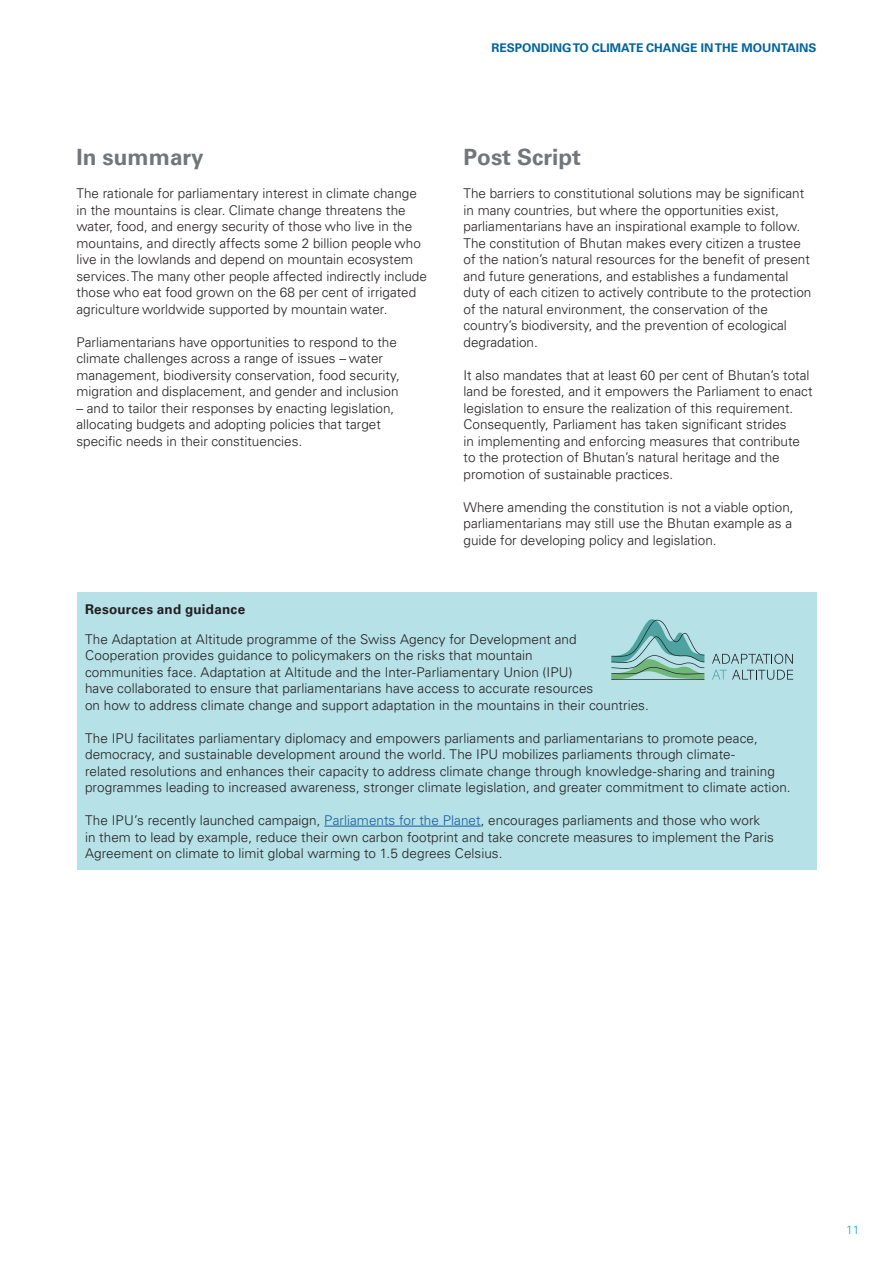
<style>
.page{position:relative;width:893px;height:1263px;background:#fff}
.page>*{position:absolute;margin:0;border:0;box-sizing:border-box;transform-origin:0 0}
.Texte_simple{font:700 22.5px "Univers";color:#72767a}
.Texte_simple-2{font:300 13.5px/16.5px "Univers";color:#231f20}
.texte_fond_couleur{font:300 13.5px/16.5px "Univers";letter-spacing:.005em;color:#231f20}
.texte_fond_couleur-2{font:700 13.5px "Univers";letter-spacing:.015em;color:#231f20}
.t1{font:700 12px "Univers";color:#00639b}
.t2{font:300 12px "Univers";color:#00b0bc}
.s1{color:#175d9e}
</style>
<div class="page">
<div style="left:77px;top:592px;width:739px;height:30px;background:#b6e1e7"></div>
<div style="left:77px;top:609px;width:739px;height:29px;background:#b6e1e7"></div>
<div style="left:77px;top:625px;width:739px;height:30px;background:#b6e1e7"></div>
<div style="left:77px;top:642px;width:739px;height:29px;background:#b6e1e7"></div>
<div style="left:77px;top:658px;width:739px;height:30px;background:#b6e1e7"></div>
<div style="left:77px;top:675px;width:739px;height:29px;background:#b6e1e7"></div>
<div style="left:77px;top:691px;width:739px;height:30px;background:#b6e1e7"></div>
<div style="left:77px;top:708px;width:739px;height:29px;background:#b6e1e7"></div>
<div style="left:77px;top:724px;width:739px;height:79px;background:#b6e1e7"></div>
<div style="left:77px;top:790px;width:739px;height:30px;background:#b6e1e7"></div>
<div style="left:77px;top:807px;width:739px;height:62px;background:#b6e1e7"></div>
<hr style="left:324px;top:826px;width:157px;height:1px;background:#175d9e">
<svg style="left:611px;top:619px;width:93px;height:61px"></svg>
<svg style="left:712px;top:654px;width:81px;height:10px"></svg>
<svg style="left:712px;top:670px;width:81px;height:10px"></svg>
<p class="t1" style="left:492px;top:40px;width:326px">RESPONDING TO CLIMATE CHANGE IN THE MOUNTAINS</p>
<p class="Texte_simple" style="left:77px;top:144px;width:129px">In summary</p>
<p class="Texte_simple-2" style="left:77px;top:185px;width:352px">The rationale for parliamentary interest in climate change in the mountains is clear. Climate change threatens the water, food, and energy security of those who live in the mountains, and directly affects some 2 billion people who live in the lowlands and depend on mountain ecosystem services. The many other people affected indirectly include those who eat food grown on the 68 per cent of irrigated agriculture worldwide supported by mountain water.</p>
<p class="Texte_simple-2" style="left:77px;top:333px;width:325px">Parliamentarians have opportunities to respond to the climate challenges across a range of issues – water management, biodiversity conservation, food security, migration and displacement, and gender and inclusion</p>
<p class="Texte_simple-2" style="left:77px;top:399px;width:319px">– and to tailor their responses by enacting legislation, allocating budgets and adopting policies that target specific needs in their constituencies.</p>
<p class="Texte_simple" style="left:463px;top:144px;width:119px">Post Script</p>
<p class="Texte_simple-2" style="left:463px;top:185px;width:349px">The barriers to constitutional solutions may be significant in many countries, but where the opportunities exist, parliamentarians have an inspirational example to follow.<br>The constitution of Bhutan makes every citizen a trustee of the nation’s natural resources for the benefit of present and future generations, and establishes a fundamental duty of each citizen to actively contribute to the protection of the natural environment, the conservation of the country’s biodiversity, and the prevention of ecological degradation.</p>
<p class="Texte_simple-2" style="left:463px;top:366px;width:350px">It also mandates that at least 60 per cent of Bhutan’s total land be forested, and it empowers the Parliament to enact legislation to ensure the realization of this requirement.<br>Consequently, Parliament has taken significant strides<br>in implementing and enforcing measures that contribute to the protection of Bhutan’s natural heritage and the promotion of sustainable practices.</p>
<p class="Texte_simple-2" style="left:463px;top:498px;width:332px;text-align:justify">Where amending the constitution is not a viable option, parliamentarians may still use the Bhutan example as a guide for developing policy and legislation.</p>
<p class="texte_fond_couleur-2" style="left:85px;top:601px;width:162px">Resources and guidance</p>
<p class="texte_fond_couleur" style="left:85px;top:630px;width:493px">The Adaptation at Altitude programme of the Swiss Agency for Development and</p>
<p class="texte_fond_couleur" style="left:85px;top:647px;width:449px">Cooperation provides guidance to policymakers on the risks that mountain</p>
<p class="texte_fond_couleur" style="left:85px;top:663px;width:489px">communities face. Adaptation at Altitude and the Inter-Parliamentary Union (IPU)</p>
<p class="texte_fond_couleur" style="left:85px;top:680px;width:510px">have collaborated to ensure that parliamentarians have access to accurate resources</p>
<p class="texte_fond_couleur" style="left:85px;top:696px;width:565px">on how to address climate change and support adaptation in the mountains in their countries.</p>
<p class="texte_fond_couleur" style="left:85px;top:729px;width:707px">The IPU facilitates parliamentary diplomacy and empowers parliaments and parliamentarians to promote peace, democracy, and sustainable development around the world. The IPU mobilizes parliaments through climate-<br>related resolutions and enhances their capacity to address climate change through knowledge-sharing and training programmes leading to increased awareness, stronger climate legislation, and greater commitment to climate action.</p>
<p class="texte_fond_couleur" style="left:85px;top:812px;width:690px">The IPU’s recently launched campaign, <span class="s1">Parliaments for the Planet</span>, encourages parliaments and those who work in them to lead by example, reduce their own carbon footprint and take concrete measures to implement the Paris<br>Agreement on climate to limit global warming to 1.5 degrees Celsius.</p>
<p class="t2" style="left:846px;top:1222px;width:15px">11</p>
</div>
